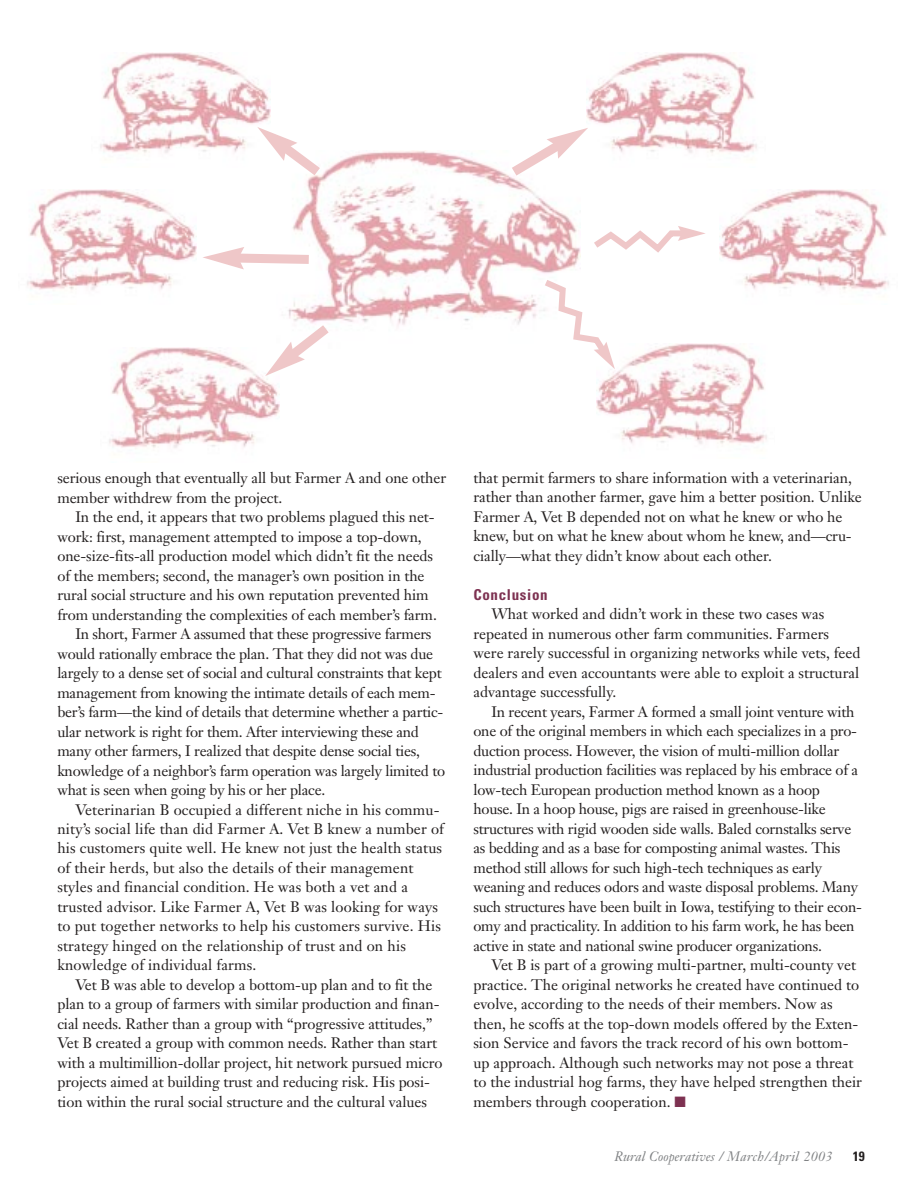
<style>
.page{position:relative;width:918px;height:1188px;background:#fff}
.page>*{position:absolute;margin:0;border:0;box-sizing:border-box;transform-origin:0 0}
.t1{font:15px/19.5px "Janson Text";letter-spacing:-.005em;color:#231f1f}
.t2{font:700 condensed 15px "Univers";letter-spacing:.045em;color:#7d3151}
.t3{font:italic 13.5px "Janson Text";color:#808284}
.t4{font:700 condensed 13.5px "Univers";color:#231f1f}
.s1{color:#7d3151}
</style>
<div class="page">
<img style="left:587px;top:52px;width:170px;height:101px">
<img style="left:288px;top:151px;width:292px;height:175px">
<img style="left:597px;top:344px;width:170px;height:100px">
<img style="left:109px;top:347px;width:171px;height:101px">
<img style="left:100px;top:52px;width:170px;height:101px">
<img style="left:27px;top:189px;width:170px;height:101px">
<img style="left:720px;top:190px;width:169px;height:100px">
<svg style="left:502px;top:128px;width:86px;height:56px"></svg>
<svg style="left:265px;top:316px;width:73px;height:60px"></svg>
<svg style="left:203px;top:247px;width:115px;height:22px"></svg>
<svg style="left:257px;top:127px;width:73px;height:57px"></svg>
<svg style="left:594px;top:226px;width:111px;height:27px"></svg>
<svg style="left:538px;top:275px;width:77px;height:94px"></svg>
<p class="t1" style="left:57px;top:470px;width:390px">serious enough that eventually all but Farmer A and one other member withdrew from the project.</p>
<p class="t1" style="left:75px;top:509px;width:361px">In the end, it appears that two problems plagued this net-</p>
<p class="t1" style="left:57px;top:528px;width:366px">work: first, management attempted to impose a top-down,</p>
<p class="t1" style="left:57px;top:548px;width:377px">one-size-fits-all production model which didn’t fit the needs</p>
<p class="t1" style="left:57px;top:567px;width:369px">of the members; second, the manager’s own position in the</p>
<p class="t1" style="left:57px;top:587px;width:373px">rural social structure and his own reputation prevented him</p>
<p class="t1" style="left:57px;top:606px;width:381px">from understanding the complexities of each member’s farm.</p>
<p class="t1" style="left:75px;top:626px;width:358px">In short, Farmer A assumed that these progressive farmers</p>
<p class="t1" style="left:57px;top:645px;width:377px">would rationally embrace the plan. That they did not was due</p>
<p class="t1" style="left:57px;top:665px;width:386px">largely to a dense set of social and cultural constraints that kept</p>
<p class="t1" style="left:57px;top:684px;width:380px">management from knowing the intimate details of each mem-</p>
<p class="t1" style="left:57px;top:704px;width:387px">ber’s farm—the kind of details that determine whether a partic-</p>
<p class="t1" style="left:57px;top:723px;width:363px">ular network is right for them. After interviewing these and</p>
<p class="t1" style="left:57px;top:743px;width:364px">many other farmers, I realized that despite dense social ties,</p>
<p class="t1" style="left:57px;top:762px;width:389px">knowledge of a neighbor’s farm operation was largely limited to</p>
<p class="t1" style="left:57px;top:782px;width:269px">what is seen when going by his or her place.</p>
<p class="t1" style="left:75px;top:801px;width:366px">Veterinarian B occupied a different niche in his commu-</p>
<p class="t1" style="left:57px;top:821px;width:388px">nity’s social life than did Farmer A. Vet B knew a number of</p>
<p class="t1" style="left:57px;top:840px;width:386px">his customers quite well. He knew not just the health status</p>
<p class="t1" style="left:57px;top:860px;width:358px">of their herds, but also the details of their management</p>
<p class="t1" style="left:57px;top:879px;width:352px">styles and financial condition. He was both a vet and a</p>
<p class="t1" style="left:57px;top:899px;width:382px">trusted advisor. Like Farmer A, Vet B was looking for ways</p>
<p class="t1" style="left:57px;top:918px;width:385px">to put together networks to help his customers survive. His</p>
<p class="t1" style="left:57px;top:938px;width:350px">strategy hinged on the relationship of trust and on his</p>
<p class="t1" style="left:57px;top:957px;width:201px">knowledge of individual farms.</p>
<p class="t1" style="left:75px;top:977px;width:359px">Vet B was able to develop a bottom-up plan and to fit the</p>
<p class="t1" style="left:57px;top:996px;width:384px">plan to a group of farmers with similar production and finan-</p>
<p class="t1" style="left:57px;top:1016px;width:377px">cial needs. Rather than a group with “progressive attitudes,”</p>
<p class="t1" style="left:57px;top:1035px;width:381px">Vet B created a group with common needs. Rather than start</p>
<p class="t1" style="left:57px;top:1055px;width:387px">with a multimillion-dollar project, hit network pursued micro</p>
<p class="t1" style="left:57px;top:1074px;width:374px">projects aimed at building trust and reducing risk. His posi-</p>
<p class="t1" style="left:57px;top:1094px;width:371px">tion within the rural social structure and the cultural values</p>
<p class="t1" style="left:473px;top:470px;width:390px">that permit farmers to share information with a veterinarian, rather than another farmer, gave him a better position. Unlike Farmer A, Vet B depended not on what he knew or who he knew, but on what he knew about whom he knew, and—cru&shy;cially—what they didn’t know about each other.</p>
<p class="t2" style="left:473px;top:589px;width:76px">Conclusion</p>
<p class="t1" style="left:473px;top:606px;width:389px;text-indent:18px">What worked and didn’t work in these two cases was repeated in numerous other farm communities. Farmers were rarely successful in organizing networks while vets, feed dealers and even accountants were able to exploit a structural advantage successfully.</p>
<p class="t1" style="left:473px;top:704px;width:390px;text-indent:18px">In recent years, Farmer A formed a small joint venture with one of the original members in which each specializes in a pro&shy;duction process. However, the vision of multi-million dollar industrial production facilities was replaced by his embrace of a low-tech European production method known as a hoop house. In a hoop house, pigs are raised in greenhouse-like structures with rigid wooden side walls. Baled cornstalks serve as bedding and as a base for composting animal wastes. This method still allows for such high-tech techniques as early weaning and reduces odors and waste disposal problems. Many such structures have been built in Iowa, testifying to their econ&shy;omy and practicality. In addition to his farm work, he has been active in state and national swine producer organizations.</p>
<p class="t1" style="left:473px;top:957px;width:390px;text-indent:18px">Vet B is part of a growing multi-partner, multi-county vet practice. The original networks he created have continued to evolve, according to the needs of their members. Now as then, he scoffs at the top-down models offered by the Exten&shy;sion Service and favors the track record of his own bottom&shy;up approach. Although such networks may not pose a threat to the industrial hog farms, they have helped strengthen their members through cooperation. <span class="s1">■</span></p>
<p class="t3" style="left:615px;top:1152px;width:220px">Rural Cooperatives / March/April 2003</p>
<p class="t4" style="left:853px;top:1152px;width:13px">19</p>
</div>
